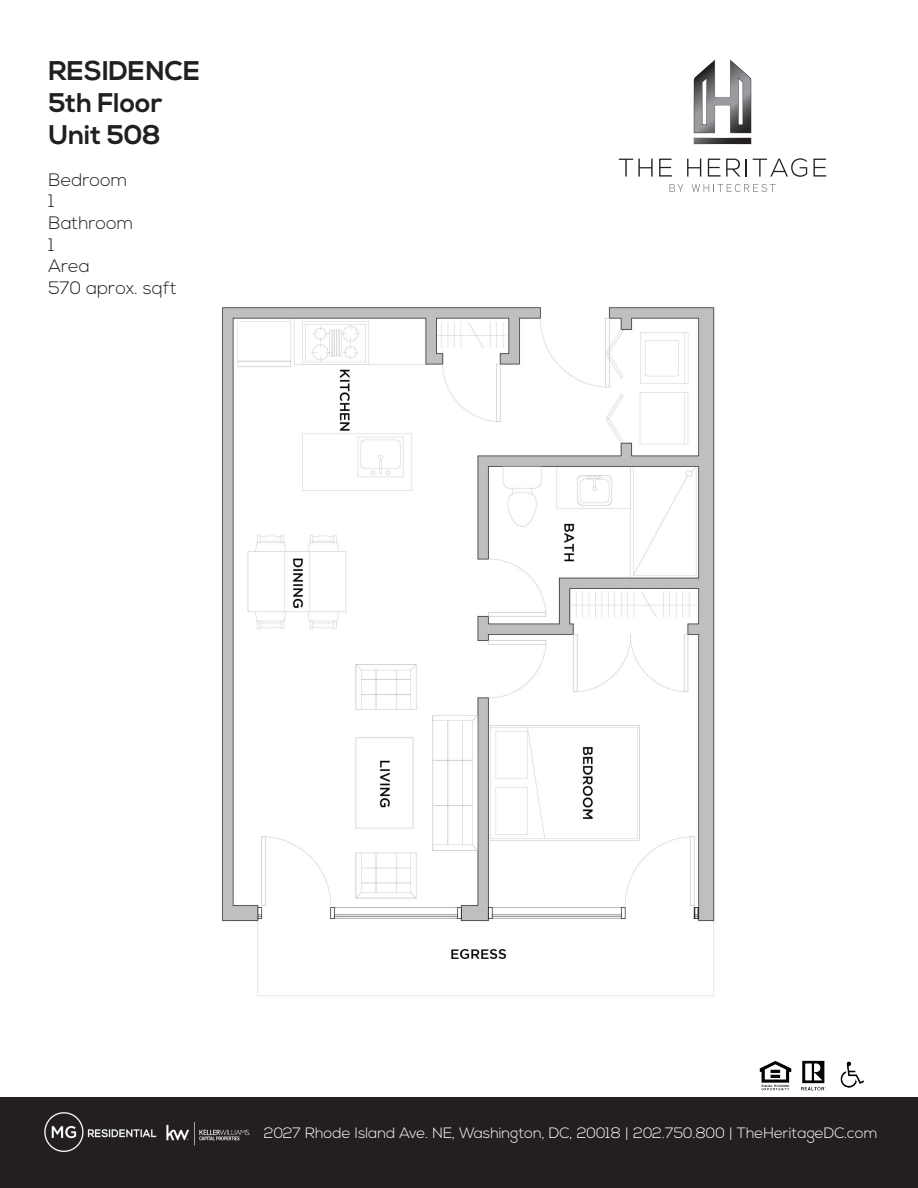
<style>
.page{position:relative;width:918px;height:1188px;background:#fff}
.page>*{position:absolute;margin:0;border:0;box-sizing:border-box;transform-origin:0 0}
.t1{font:700 27px/32.4px "Nexa";color:#231f20}
.t2{font:300 18px/21.6px "Nexa";color:#231f20}
.t3{font:300 15px "Nexa";color:#fff}
</style>
<div class="page">
<svg style="left:619px;top:159px;width:34px;height:18px"></svg>
<svg style="left:659px;top:159px;width:13px;height:18px"></svg>
<svg style="left:687px;top:159px;width:14px;height:18px"></svg>
<svg style="left:708px;top:159px;width:39px;height:18px"></svg>
<svg style="left:753px;top:158px;width:54px;height:19px"></svg>
<svg style="left:814px;top:159px;width:12px;height:18px"></svg>
<svg style="left:669px;top:184px;width:14px;height:8px"></svg>
<svg style="left:692px;top:184px;width:84px;height:8px"></svg>
<svg style="left:693px;top:59px;width:59px;height:75px"></svg>
<svg style="left:694px;top:138px;width:57px;height:6px"></svg>
<div style="left:0;top:1097px;width:918px;height:91px;background:#231f20"></div>
<img style="left:759px;top:1061px;width:33px;height:30px">
<img style="left:801px;top:1060px;width:25px;height:31px">
<img style="left:840px;top:1061px;width:24px;height:27px">
<img style="left:44px;top:1112px;width:206px;height:40px">
<img style="left:222px;top:307px;width:493px;height:689px">
<h1 class="t1" style="left:49px;top:55px;width:153px">RESIDENCE<br>5th Floor<br>Unit 508</h1>
<p class="t2" style="left:49px;top:170px;width:130px">Bedroom<br>1<br>Bathroom<br>1<br>Area<br>570 aprox. sqft</p>
<p class="t3" style="left:264px;top:1124px;width:615px">2027 Rhode Island Ave. NE, Washington, DC, 20018 | 202.750.800 | TheHeritageDC.com</p>
</div>
